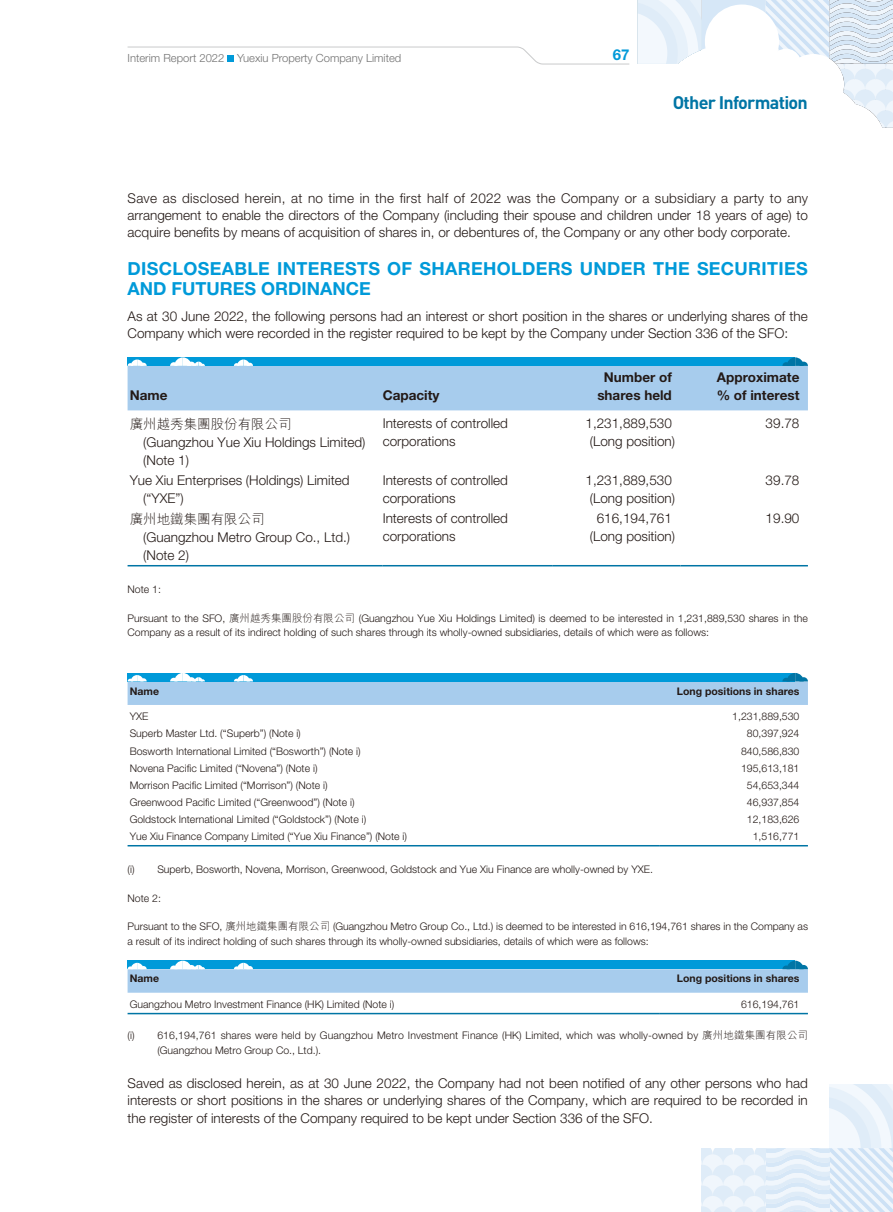
<style>
.page{position:relative;width:893px;height:1212px;background:#fff}
.page>*{position:absolute;margin:0;border:0;box-sizing:border-box;transform-origin:0 0}
.t1{font:700 18px/20.2px "Helvetica Neue LT Std";letter-spacing:.015em;color:#009ad9}
.t2{font:700 18px "DIN Pro";letter-spacing:-.04em;color:#0075a5}
.t3{font:700 15px "Helvetica Neue LT Std";color:#009ad9}
.t4{font:300 13.5px/18px "Helvetica Neue LT Std";color:#231916}
.t5{font:700 13.5px/18px "Helvetica Neue LT Std";color:#231916;text-align:center}
.t6{font:300 13.5px "M Hei HK";color:#231916}
.t7{font:300 11.25px "Helvetica Neue LT Std";color:#727272}
.t8{font:300 10.5px/14.2px "Helvetica Neue LT Std";color:#231916}
.t9{font:700 10.5px "Helvetica Neue LT Std";color:#231916}
.s1{font-family:"M Hei HK"}
</style>
<div class="page">
<svg style="left:702px;top:1084px;width:191px;height:128px"></svg>
<svg style="left:638px;top:0;width:255px;height:128px"></svg>
<svg style="left:127px;top:46px;width:502px;height:19px"></svg>
<svg style="left:128px;top:357px;width:680px;height:53px;background:#8dc4e9"></svg>
<hr style="left:128px;top:565px;width:255px;height:1px;background:#0075a5">
<hr style="left:383px;top:565px;width:170px;height:1px;background:#0075a5">
<hr style="left:553px;top:565px;width:127px;height:1px;background:#0075a5">
<hr style="left:680px;top:565px;width:128px;height:1px;background:#0075a5">
<svg style="left:128px;top:673px;width:680px;height:32px;background:#7cbfe7"></svg>
<hr style="left:128px;top:845px;width:531px;height:1px;background:#0075a5">
<hr style="left:659px;top:845px;width:149px;height:1px;background:#0075a5">
<svg style="left:128px;top:961px;width:680px;height:32px;background:#82c1e8"></svg>
<hr style="left:128px;top:1013px;width:531px;height:1px;background:#0075a5">
<hr style="left:659px;top:1013px;width:149px;height:1px;background:#0075a5">
<p class="t7" style="left:128px;top:52px;width:275px">Interim Report 2022 Yuexiu Property Company Limited</p>
<h2 class="t3" style="left:613px;top:45px;width:18px">67</h2>
<h1 class="t2" style="left:673px;top:90px;width:137px">Other Information</h1>
<p class="t4" style="left:128px;top:189px;width:682px;line-height:17.2px;text-align:justify">Save as disclosed herein, at no time in the first half of 2022 was the Company or a subsidiary a party to any arrangement to enable the directors of the Company (including their spouse and children under 18 years of age) to acquire benefits by means of acquisition of shares in, or debentures of, the Company or any other body corporate.</p>
<h1 class="t1" style="left:128px;top:258px;width:682px">DISCLOSEABLE INTERESTS OF SHAREHOLDERS UNDER THE SECURITIES<br>AND FUTURES ORDINANCE</h1>
<p class="t4" style="left:128px;top:307px;width:682px;line-height:17.2px">As at 30 June 2022, the following persons had an interest or short position in the shares or underlying shares of the<br>Company which were recorded in the register required to be kept by the Company under Section 336 of the SFO:</p>
<p class="t5" style="left:130px;top:385px;width:39px">Name</p>
<p class="t5" style="left:383px;top:385px;width:58px">Capacity</p>
<p class="t5" style="left:597px;top:367px;width:76px">Number of shares held</p>
<p class="t5" style="left:717px;top:367px;width:84px;text-align:left">Approximate % of interest</p>
<p class="t6" style="left:130px;top:414px;width:163px">廣州越秀集團股份有限公司</p>
<p class="t4" style="left:143px;top:433px;width:224px">(Guangzhou Yue Xiu Holdings Limited) (Note 1)</p>
<p class="t4" style="left:383px;top:414px;width:127px">Interests of controlled corporations</p>
<p class="t4" style="left:585px;top:414px;width:91px;text-align:center">1,231,889,530 (Long position)</p>
<p class="t4" style="left:766px;top:414px;width:35px">39.78</p>
<p class="t4" style="left:143px;top:471px;width:208px;text-indent:-14px">Yue Xiu Enterprises (Holdings) Limited (“YXE”)</p>
<p class="t4" style="left:383px;top:471px;width:127px">Interests of controlled corporations</p>
<p class="t4" style="left:585px;top:471px;width:91px;text-align:center">1,231,889,530 (Long position)</p>
<p class="t4" style="left:766px;top:471px;width:35px">39.78</p>
<p class="t6" style="left:130px;top:509px;width:136px">廣州地鐵集團有限公司</p>
<p class="t4" style="left:143px;top:527px;width:208px">(Guangzhou Metro Group Co., Ltd.) (Note 2)</p>
<p class="t4" style="left:383px;top:509px;width:127px">Interests of controlled corporations</p>
<p class="t4" style="left:590px;top:509px;width:87px;text-align:center">616,194,761 (Long position)</p>
<p class="t4" style="left:766px;top:509px;width:35px">19.90</p>
<p class="t8" style="left:128px;top:582px;width:35px">Note 1:</p>
<p class="t8" style="left:128px;top:611px;width:682px">Pursuant to the SFO, <span class="s1">廣州越秀集團股份有限公司</span> (Guangzhou Yue Xiu Holdings Limited) is deemed to be interested in 1,231,889,530 shares in the<br>Company as a result of its indirect holding of such shares through its wholly-owned subsidiaries, details of which were as follows:</p>
<p class="t9" style="left:130px;top:684px;width:31px">Name</p>
<p class="t9" style="left:677px;top:684px;width:124px">Long positions in shares</p>
<p class="t8" style="left:130px;top:709px;width:20px">YXE</p>
<p class="t8" style="left:732px;top:709px;width:69px">1,231,889,530</p>
<p class="t8" style="left:130px;top:726px;width:173px">Superb Master Ltd. (“Superb”) (Note i)</p>
<p class="t8" style="left:747px;top:726px;width:54px">80,397,924</p>
<p class="t8" style="left:130px;top:743px;width:233px">Bosworth International Limited (“Bosworth”) (Note i)</p>
<p class="t8" style="left:741px;top:743px;width:60px">840,586,830</p>
<p class="t8" style="left:130px;top:760px;width:189px">Novena Pacific Limited (“Novena”) (Note i)</p>
<p class="t8" style="left:741px;top:760px;width:60px">195,613,181</p>
<p class="t8" style="left:130px;top:778px;width:199px">Morrison Pacific Limited (“Morrison”) (Note i)</p>
<p class="t8" style="left:747px;top:778px;width:54px">54,653,344</p>
<p class="t8" style="left:130px;top:795px;width:226px">Greenwood Pacific Limited (“Greenwood”) (Note i)</p>
<p class="t8" style="left:747px;top:795px;width:54px">46,937,854</p>
<p class="t8" style="left:130px;top:812px;width:238px">Goldstock International Limited (“Goldstock”) (Note i)</p>
<p class="t8" style="left:747px;top:812px;width:54px">12,183,626</p>
<p class="t8" style="left:130px;top:829px;width:279px">Yue Xiu Finance Company Limited (“Yue Xiu Finance”) (Note i)</p>
<p class="t8" style="left:753px;top:829px;width:48px">1,516,771</p>
<p class="t8" style="left:128px;top:862px;width:527px">(i) Superb, Bosworth, Novena, Morrison, Greenwood, Goldstock and Yue Xiu Finance are wholly-owned by YXE.</p>
<p class="t8" style="left:128px;top:891px;width:35px">Note 2:</p>
<p class="t8" style="left:128px;top:919px;width:682px">Pursuant to the SFO, <span class="s1">廣州地鐵集團有限公司</span> (Guangzhou Metro Group Co., Ltd.) is deemed to be interested in 616,194,761 shares in the Company as a result of its indirect holding of such shares through its wholly-owned subsidiaries, details of which were as follows:</p>
<p class="t9" style="left:130px;top:972px;width:31px">Name</p>
<p class="t9" style="left:677px;top:972px;width:124px">Long positions in shares</p>
<p class="t8" style="left:130px;top:997px;width:266px">Guangzhou Metro Investment Finance (HK) Limited (Note i)</p>
<p class="t8" style="left:741px;top:997px;width:60px">616,194,761</p>
<p class="t8" style="left:157px;top:1028px;width:652px;text-indent:-30px">(i) 616,194,761 shares were held by Guangzhou Metro Investment Finance (HK) Limited, which was wholly-owned by <span class="s1">廣州地鐵集團有限公司</span>(Guangzhou Metro Group Co., Ltd.).</p>
<p class="t4" style="left:128px;top:1074px;width:682px;line-height:17.2px;text-align:justify">Saved as disclosed herein, as at 30 June 2022, the Company had not been notified of any other persons who had interests or short positions in the shares or underlying shares of the Company, which are required to be recorded in the register of interests of the Company required to be kept under Section 336 of the SFO.</p>
</div>
